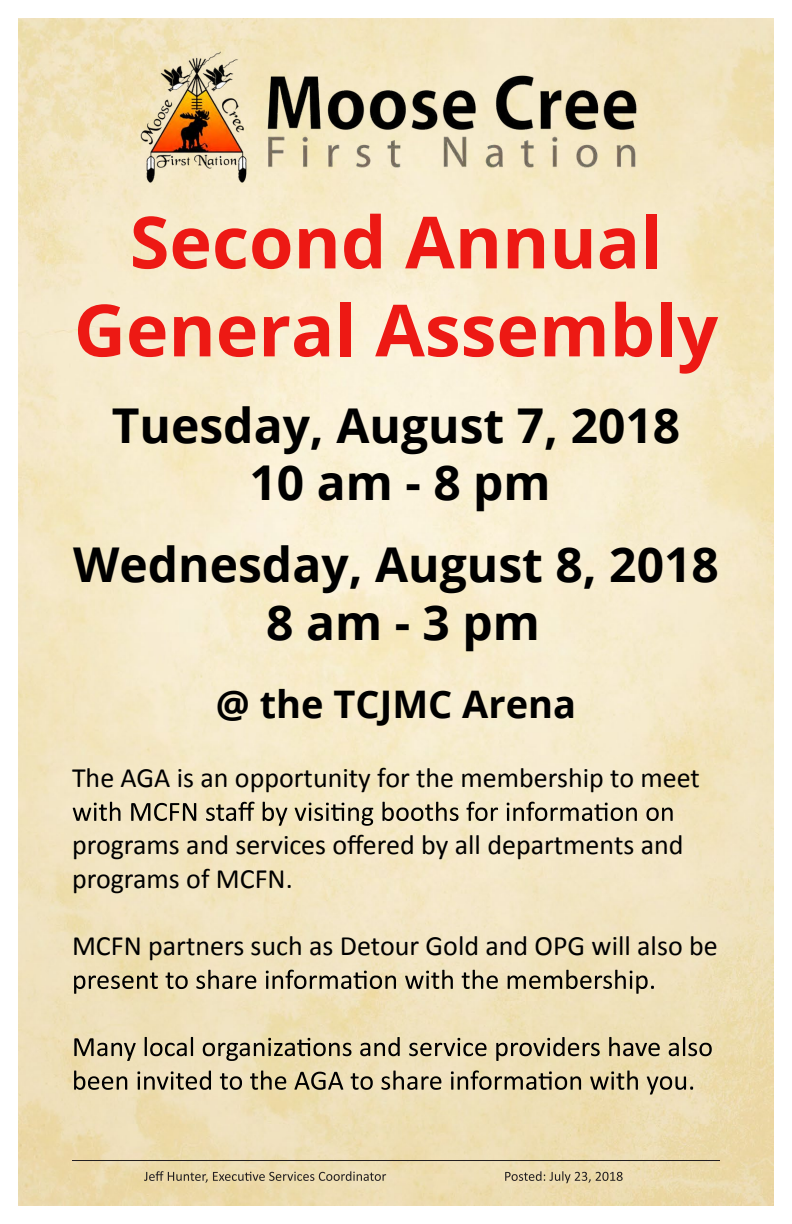
<style>
.page{position:relative;width:792px;height:1224px;background:#fff}
.page>*{position:absolute;margin:0;border:0;box-sizing:border-box;transform-origin:0 0}
.t1{font:700 72px/88px "Open Sans";color:#ed1914;text-align:center}
.t2{font:700 48px/57.6px "Open Sans";color:#000;text-align:center}
.t3{font:700 38px "Open Sans";color:#000}
.t4{font:28px/33.6px "Calibri";color:#000}
</style>
<div class="page">
<img style="left:125px;top:46px;width:545px;height:142px">
<svg style="left:73px;top:802px;width:600px;height:24px;background:#c1b79c"></svg>
<svg style="left:74px;top:970px;width:580px;height:24px;background:#beb294"></svg>
<svg style="left:74px;top:1037px;width:638px;height:24px;background:#bcb090"></svg>
<svg style="left:74px;top:1070px;width:619px;height:25px;background:#bfb392"></svg>
<svg style="left:144px;top:1171px;width:479px;height:12px;background:#ccbe98"></svg>
<hr style="left:72px;top:1160px;width:648px;height:1px;background:#231f20">
<h1 class="t1" style="left:74px;top:196px;width:646px">Second Annual<br>General Assembly</h1>
<h2 class="t2" style="left:112px;top:395px;width:570px">Tuesday, August 7, 2018<br>10 am - 8 pm</h2>
<h2 class="t2" style="left:73px;top:535px;width:647px">Wednesday, August 8, 2018<br>8 am - 3 pm</h2>
<h3 class="t3" style="left:216px;top:677px;width:362px">@ the TCJMC Arena</h3>
<p class="t4" style="left:72px;top:761px;width:629px">The AGA is an opportunity for the membership to meet</p>
<p class="t4" style="left:72px;top:828px;width:613px">programs and services offered by all departments and programs of MCFN.</p>
<p class="t4" style="left:72px;top:929px;width:647px">MCFN partners such as Detour Gold and OPG will also be</p>
</div>
